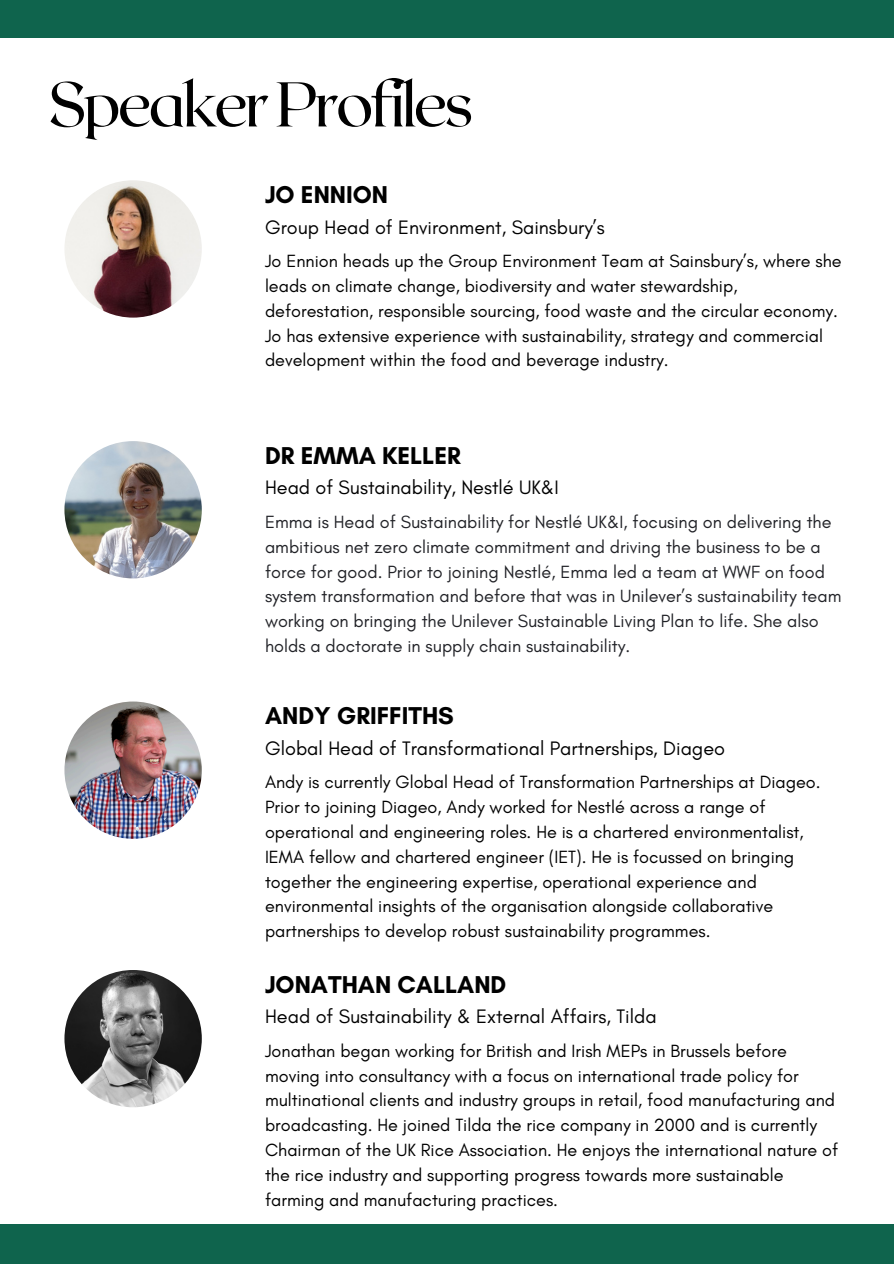
<style>
.page{position:relative;width:894px;height:1264px;background:#fff}
.page>*{position:absolute;margin:0;border:0;box-sizing:border-box;transform-origin:0 0}
.t1{font:63px "Roxborough CF";letter-spacing:-.05em;color:#000}
.t2{font:700 24.75px "Glacial Indifference";color:#000}
.t3{font:19.8px "Glacial Indifference";color:#000}
.t4{font:18px/24.8px "Glacial Indifference";color:#000}
.t5{font:18px/24.8px "Glacial Indifference";color:#212227}
</style>
<div class="page">
<div style="left:0;top:1224px;width:893px;height:39px;background:#0f644d"></div>
<div style="left:0;top:0;width:893px;height:38px;background:#0f644d"></div>
<img style="left:64px;top:180px;width:138px;height:137px;border-radius:50%">
<img style="left:64px;top:441px;width:138px;height:137px;border-radius:50%">
<img style="left:64px;top:970px;width:138px;height:137px;border-radius:50%">
<img style="left:64px;top:701px;width:138px;height:137px;border-radius:50%">
<p class="t1" style="left:48px;top:63px;width:426px">SpeakerProfiles</p>
<p class="t2" style="left:265px;top:179px;width:125px">JO ENNION</p>
<p class="t3" style="left:265px;top:215px;width:341px">Group Head of Environment, Sainsbury’s</p>
<p class="t4" style="left:265px;top:248px;width:578px">Jo Ennion heads up the Group Environment Team at Sainsbury’s, where she leads on climate change, biodiversity and water stewardship, deforestation, responsible sourcing, food waste and the circular economy.<br>Jo has extensive experience with sustainability, strategy and commercial development within the food and beverage industry.</p>
<h2 class="t2" style="left:265px;top:440px;width:197px">DR EMMA KELLER</h2>
<p class="t3" style="left:265px;top:475px;width:295px">Head of Sustainability, Nestlé UK&amp;I</p>
<p class="t5" style="left:265px;top:509px;width:577px">Emma is Head of Sustainability for Nestlé UK&amp;I, focusing on delivering the ambitious net zero climate commitment and driving the business to be a force for good. Prior to joining Nestlé, Emma led a team at WWF on food system transformation and before that was in Unilever’s sustainability team working on bringing the Unilever Sustainable Living Plan to life. She also holds a doctorate in supply chain sustainability.</p>
<p class="t2" style="left:265px;top:700px;width:190px">ANDY GRIFFITHS</p>
<h2 class="t3" style="left:265px;top:736px;width:461px">Global Head of Transformational Partnerships, Diageo</h2>
<h2 class="t4" style="left:265px;top:769px;width:557px">Andy is currently Global Head of Transformation Partnerships at Diageo.<br>Prior to joining Diageo, Andy worked for Nestlé across a range of operational and engineering roles. He is a chartered environmentalist, IEMA fellow and chartered engineer (IET). He is focussed on bringing together the engineering expertise, operational experience and environmental insights of the organisation alongside collaborative partnerships to develop robust sustainability programmes.</h2>
<p class="t2" style="left:265px;top:969px;width:243px">JONATHAN CALLAND</p>
<p class="t3" style="left:265px;top:1004px;width:393px">Head of Sustainability &amp; External Affairs, Tilda</p>
<p class="t4" style="left:265px;top:1038px;width:574px">Jonathan began working for British and Irish MEPs in Brussels before moving into consultancy with a focus on international trade policy for multinational clients and industry groups in retail, food manufacturing and broadcasting. He joined Tilda the rice company in 2000 and is currently Chairman of the UK Rice Association. He enjoys the international nature of the rice industry and supporting progress towards more sustainable farming and manufacturing practices.</p>
</div>
